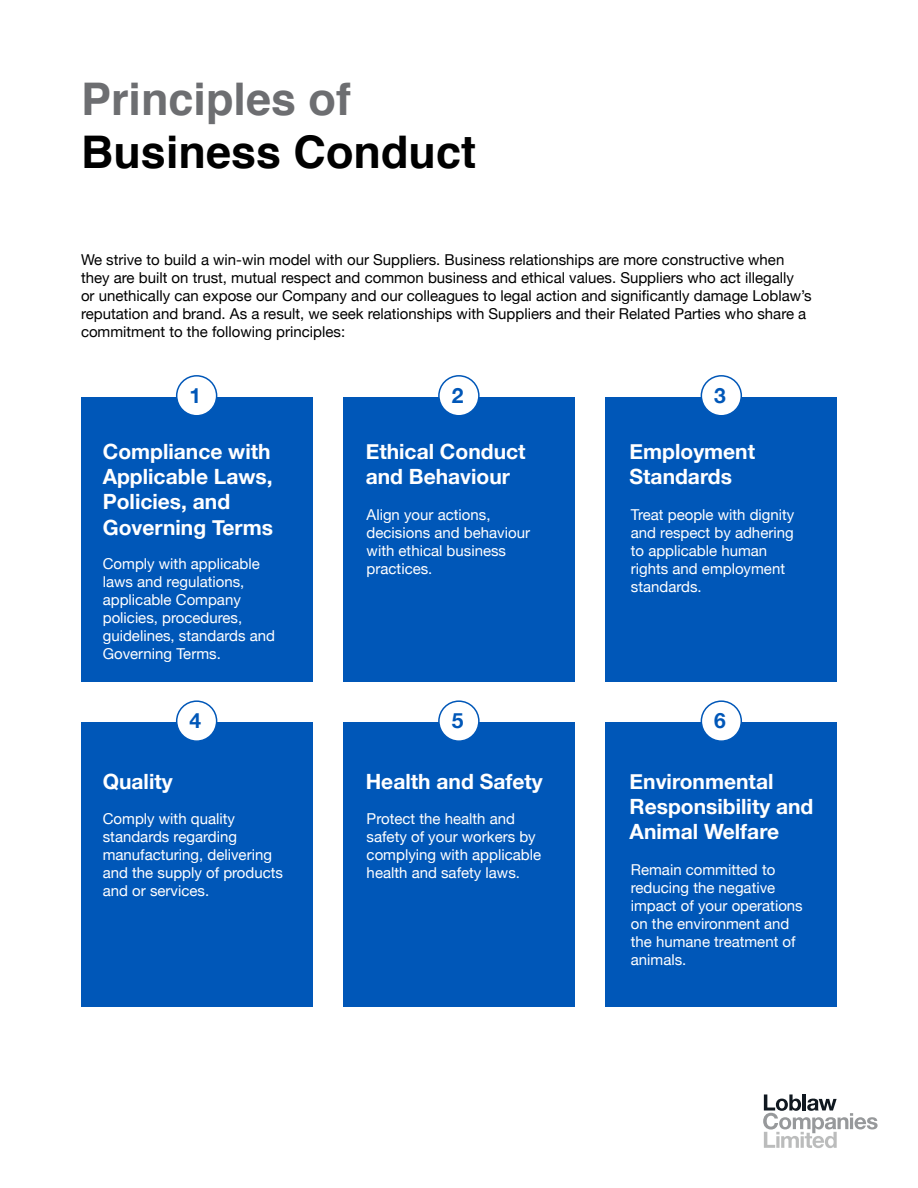
<style>
.page{position:relative;width:918px;height:1188px;background:#fff}
.page>*{position:absolute;margin:0;border:0;box-sizing:border-box;transform-origin:0 0}
.heading{font:700 45px/53.4px "Helvetica";color:#000}
.subheading{font:700 21px/25.2px "Helvetica Neue";color:#fff}
.subheading-2{font:700 21px "Helvetica Neue";color:#0057b8}
.body_paragraph{font:15px/18px "Helvetica Neue";color:#fff}
.body_paragraph-2{font:15px/18px "Helvetica Neue";color:#000}
.s1{color:#6d6e71}
</style>
<div class="page">
<svg style="left:763px;top:1094px;width:115px;height:54px"></svg>
<div style="left:81px;top:397px;width:231px;height:285px;background:#0057b8"></div>
<div style="left:177px;top:376px;width:40px;height:40px;background:#fff;border-radius:50%"></div>
<div style="left:176px;top:375px;width:41px;height:42px;border:2px solid #0057b8;border-radius:50%"></div>
<div style="left:343px;top:397px;width:232px;height:285px;background:#0057b8"></div>
<div style="left:439px;top:376px;width:40px;height:40px;background:#fff;border-radius:50%"></div>
<div style="left:438px;top:375px;width:42px;height:42px;border:2px solid #0057b8;border-radius:50%"></div>
<div style="left:606px;top:397px;width:231px;height:285px;background:#0057b8"></div>
<div style="left:701px;top:376px;width:40px;height:40px;background:#fff;border-radius:50%"></div>
<div style="left:701px;top:375px;width:41px;height:42px;border:2px solid #0057b8;border-radius:50%"></div>
<div style="left:81px;top:722px;width:231px;height:285px;background:#0057b8"></div>
<div style="left:177px;top:701px;width:40px;height:40px;background:#fff;border-radius:50%"></div>
<div style="left:176px;top:700px;width:41px;height:42px;border:2px solid #0057b8;border-radius:50%"></div>
<div style="left:343px;top:722px;width:232px;height:285px;background:#0057b8"></div>
<div style="left:439px;top:701px;width:40px;height:40px;background:#fff;border-radius:50%"></div>
<div style="left:438px;top:700px;width:42px;height:42px;border:2px solid #0057b8;border-radius:50%"></div>
<div style="left:606px;top:722px;width:231px;height:285px;background:#0057b8"></div>
<div style="left:701px;top:701px;width:40px;height:40px;background:#fff;border-radius:50%"></div>
<div style="left:701px;top:700px;width:41px;height:42px;border:2px solid #0057b8;border-radius:50%"></div>
<h1 class="heading" style="left:81px;top:73px;width:397px"><span class="s1">Principles of<br></span>Business Conduct</h1>
<p class="body_paragraph-2" style="left:81px;top:252px;width:732px">We strive to build a win-win model with our Suppliers. Business relationships are more constructive when they are built on trust, mutual respect and common business and ethical values. Suppliers who act illegally<br>or unethically can expose our Company and our colleagues to legal action and significantly damage Loblaw’s reputation and brand. As a result, we seek relationships with Suppliers and their Related Parties who share a commitment to the following principles:</p>
<h2 class="subheading-2" style="left:190px;top:379px;width:13px">1</h2>
<h2 class="subheading" style="left:103px;top:439px;width:172px">Compliance with<br>Applicable Laws,<br>Policies, and<br>Governing Terms</h2>
<p class="body_paragraph" style="left:103px;top:556px;width:174px">Comply with applicable laws and regulations, applicable Company policies, procedures, guidelines, standards and<br>Governing Terms.</p>
<h2 class="subheading-2" style="left:190px;top:704px;width:13px">4</h2>
<h2 class="subheading" style="left:103px;top:770px;width:71px">Quality</h2>
<p class="body_paragraph" style="left:103px;top:811px;width:182px">Comply with quality standards regarding manufacturing, delivering and the supply of products and or services.</p>
<h2 class="subheading-2" style="left:452px;top:379px;width:13px">2</h2>
<h2 class="subheading" style="left:366px;top:439px;width:161px">Ethical Conduct and Behaviour</h2>
<p class="body_paragraph" style="left:367px;top:506px;width:165px">Align your actions, decisions and behaviour with ethical business practices.</p>
<h2 class="subheading-2" style="left:452px;top:704px;width:13px">5</h2>
<h2 class="subheading" style="left:366px;top:770px;width:178px">Health and Safety</h2>
<p class="body_paragraph" style="left:367px;top:811px;width:176px">Protect the health and safety of your workers by complying with applicable health and safety laws.</p>
<h2 class="subheading-2" style="left:714px;top:379px;width:13px">3</h2>
<h2 class="subheading" style="left:630px;top:439px;width:127px">Employment<br>Standards</h2>
<p class="body_paragraph" style="left:631px;top:506px;width:165px">Treat people with dignity and respect by adhering to applicable human rights and employment standards.</p>
<h2 class="subheading-2" style="left:714px;top:704px;width:13px">6</h2>
<h2 class="subheading" style="left:630px;top:770px;width:185px">Environmental<br>Responsibility and<br>Animal Welfare</h2>
<p class="body_paragraph" style="left:631px;top:862px;width:173px">Remain committed to reducing the negative impact of your operations on the environment and the humane treatment of animals.</p>
</div>
